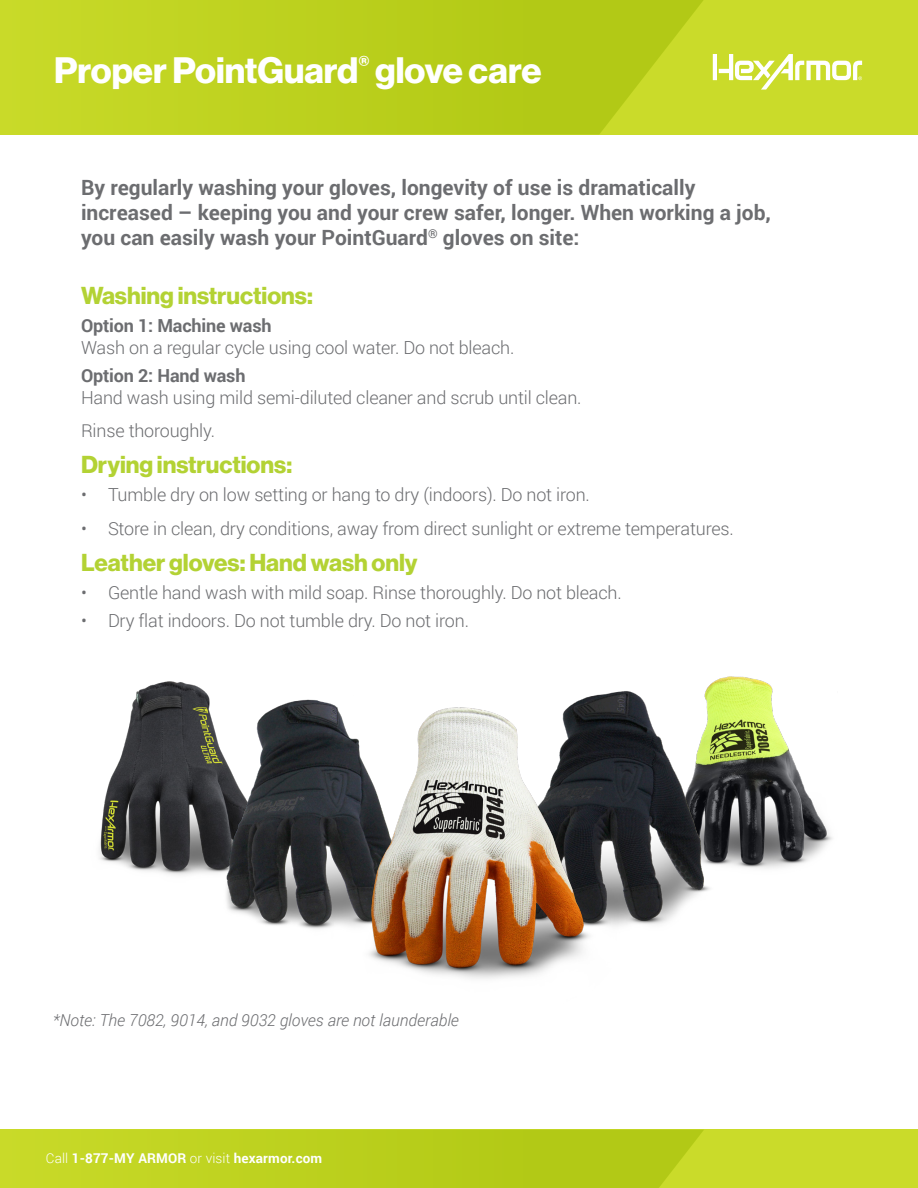
<style>
.page{position:relative;width:918px;height:1188px;background:#fff}
.page>*{position:absolute;margin:0;border:0;box-sizing:border-box;transform-origin:0 0}
.t1{font:36px "N Haas Grotesk DS Pro 75 Bd";color:#fff}
.t2{font:24px "N Haas Grotesk DS Pro 75 Bd";color:#b3d234}
.t3{font:700 21px/25.2px "Roboto";color:#6c6d70}
.t4{font:300 18px/21.6px "Roboto";letter-spacing:-.01em;color:#6c6d70}
.t5{font:italic 300 16.5px "Roboto";color:#6c6d70}
.t6{font:700 13.5px "Roboto";letter-spacing:.01em;color:#fff}
.s1{font-weight:700}
.s2{font-weight:300}
</style>
<div class="page">
<img style="left:734px;top:676px;width:98px;height:193px">
<img style="left:99px;top:681px;width:91px;height:194px">
<img style="left:190px;top:684px;width:105px;height:242px">
<img style="left:635px;top:676px;width:99px;height:249px">
<img style="left:295px;top:691px;width:340px;height:288px">
<div style="left:0;top:0;width:918px;height:134px;background:#cadb2a"></div>
<svg style="left:220px;top:0;width:483px;height:134px;fill:#b8cd1a"></svg>
<svg style="left:713px;top:54px;width:149px;height:36px"></svg>
<div style="left:0;top:1130px;width:918px;height:58px;background:#cadb2a"></div>
<svg style="left:220px;top:1130px;width:484px;height:58px"></svg>
<p class="t1" style="left:54px;top:50px;width:489px">Proper PointGuard<sup>®</sup> glove care</p>
<p class="t3" style="left:81px;top:174px;width:691px">By regularly washing your gloves, longevity of use is dramatically increased – keeping you and your crew safer, longer. When working a job, you can easily wash your PointGuard<sup>®</sup> gloves on site:</p>
<p class="t2" style="left:81px;top:281px;width:233px">Washing instructions:</p>
<p class="t4" style="left:81px;top:314px;width:435px"><span class="s1">Option 1: Machine wash<br></span>Wash on a regular cycle using cool water. Do not bleach.</p>
<p class="t4" style="left:81px;top:364px;width:502px"><span class="s1">Option 2: Hand wash<br></span>Hand wash using mild semi-diluted cleaner and scrub until clean.</p>
<p class="t4" style="left:81px;top:420px;width:136px">Rinse thoroughly.</p>
<p class="t2" style="left:81px;top:450px;width:213px">Drying instructions:</p>
<p class="t4" style="left:81px;top:483px;width:510px">• Tumble dry on low setting or hang to dry (indoors). Do not iron.</p>
<p class="t4" style="left:81px;top:517px;width:654px">• Store in clean, dry conditions, away from direct sunlight or extreme temperatures.</p>
<p class="t2" style="left:81px;top:548px;width:338px">Leather gloves: Hand wash only</p>
<p class="t4" style="left:81px;top:581px;width:542px">• Gentle hand wash with mild soap. Rinse thoroughly. Do not bleach.</p>
<p class="t4" style="left:81px;top:609px;width:389px">• Dry flat indoors. Do not tumble dry. Do not iron.</p>
<p class="t5" style="left:53px;top:1008px;width:408px">*Note: The 7082, 9014, and 9032 gloves are not launderable</p>
<p class="t6" style="left:46px;top:1149px;width:278px"><span class="s2">Call</span> 1-877-MY ARMOR <span class="s2">or visit</span> hexarmor.com</p>
</div>
